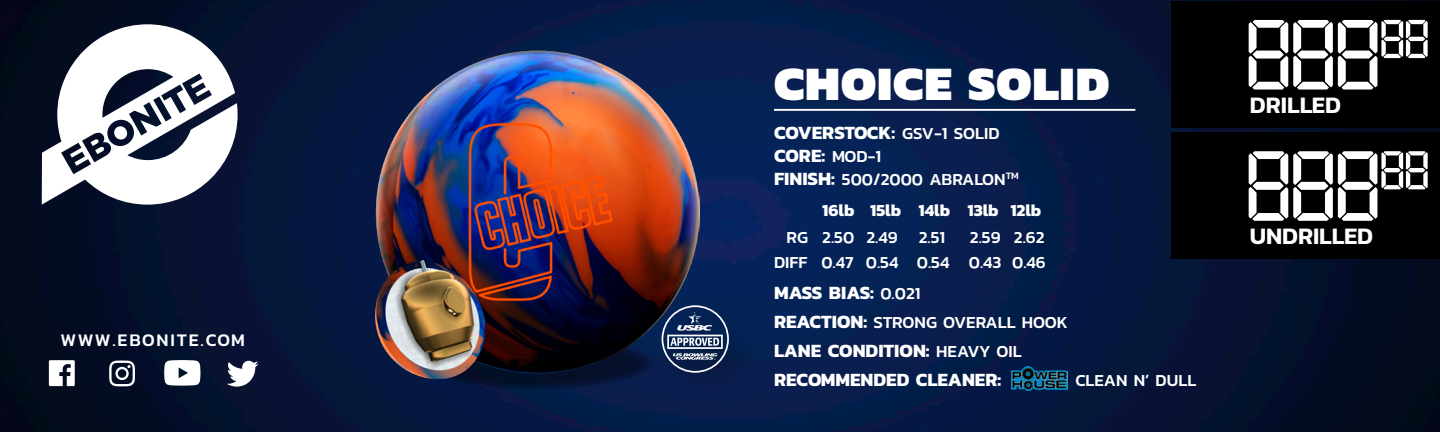
<style>
.page{position:relative;width:1440px;height:432px;background:#fff}
.page>*{position:absolute;margin:0;border:0;box-sizing:border-box;transform-origin:0 0}
.t1{font:99.8px "Open 24 Display St";color:#fff}
.t2{font:900 48.8px "Kanit";letter-spacing:.02em;color:#fff}
.t3{font:600 24px "Kanit";letter-spacing:-.005em;color:#fff}
.t4{font:700 19px "Kanit";color:#fff}
.t5{font:500 18px "Kanit";letter-spacing:.09em;color:#fff}
.t6{font:500 17.2px "Kanit";color:#fff}
.t7{font:700 17.2px "Kanit";color:#fff}
.s1{font-weight:500;font-size:17.2px}
.s2{font-weight:700;font-size:19px}
</style>
<div class="page">
<img style="left:0;top:0;width:1440px;height:432px">
<hr style="left:774px;top:109px;width:361px;height:2px;background:#fff">
<img style="left:1012px;top:366px;width:56px;height:26px">
<div style="left:665px;top:309px;width:88px;height:88px;background:#000;opacity:.35"></div>
<svg style="left:700px;top:338px;width:19px;height:8px"></svg>
<div style="left:667px;top:335px;width:56px;height:14px;border:2px solid #fff"></div>
<svg style="left:700px;top:312px;width:12px;height:19px"></svg>
<svg style="left:700px;top:353px;width:17px;height:7px"></svg>
<svg style="left:420px;top:339px;width:233px;height:50px;background:#04122f"></svg>
<img style="left:376px;top:51px;width:324px;height:323px">
<img style="left:376px;top:261px;width:109px;height:117px">
<svg style="left:42px;top:24px;width:196px;height:181px"></svg>
<div style="left:1172px;top:1px;width:268px;height:127px;background:#000"></div>
<div style="left:1172px;top:133px;width:268px;height:126px;background:#000"></div>
<svg style="left:49px;top:360px;width:26px;height:26px"></svg>
<svg style="left:164px;top:360px;width:36px;height:26px"></svg>
<svg style="left:109px;top:361px;width:26px;height:25px"></svg>
<svg style="left:227px;top:361px;width:31px;height:26px"></svg>
<p class="t5" style="left:60px;top:326px;width:186px">WWW.EBONITE.COM</p>
<p class="t2" style="left:774px;top:42px;width:337px">CHOICE SOLID</p>
<p class="t4" style="left:774px;top:118px;width:227px">COVERSTOCK: <span class="s1">GSV-1 SOLID</span></p>
<p class="t4" style="left:774px;top:141px;width:109px">CORE: <span class="s1">MOD-1</span></p>
<p class="t6" style="left:774px;top:166px;width:246px"><span class="s2">FINISH:</span> 500/2000 ABRALON<sup>TM</sup></p>
<p class="t7" style="left:822px;top:197px;width:221px">16lb 15lb 14lb 13lb 12lb</p>
<p class="t6" style="left:787px;top:224px;width:23px">RG</p>
<p class="t6" style="left:822px;top:224px;width:125px">2.50 2.49 2.51</p>
<p class="t6" style="left:970px;top:224px;width:76px">2.59 2.62</p>
<p class="t6" style="left:774px;top:250px;width:35px">DIFF</p>
<p class="t6" style="left:821px;top:250px;width:226px">0.47 0.54 0.54 0.43 0.46</p>
<p class="t4" style="left:774px;top:278px;width:148px">MASS BIAS: <span class="s1">0.021</span></p>
<p class="t6" style="left:774px;top:309px;width:295px"><span class="s2">REACTION:</span> STRONG OVERALL HOOK</p>
<p class="t4" style="left:774px;top:336px;width:249px">LANE CONDITION: <span class="s1">HEAVY OIL</span></p>
<p class="t4" style="left:774px;top:365px;width:229px">RECOMMENDED CLEANER:</p>
<p class="t6" style="left:1075px;top:367px;width:122px">CLEAN N’ DULL</p>
<p class="t1" style="left:1249px;top:-14px;width:183px">888<sup>88</sup></p>
<p class="t3" style="left:1250px;top:86px;width:93px">DRILLED</p>
<p class="t1" style="left:1249px;top:118px;width:183px">888<sup>88</sup></p>
<p class="t3" style="left:1250px;top:217px;width:125px">UNDRILLED</p>
</div>
